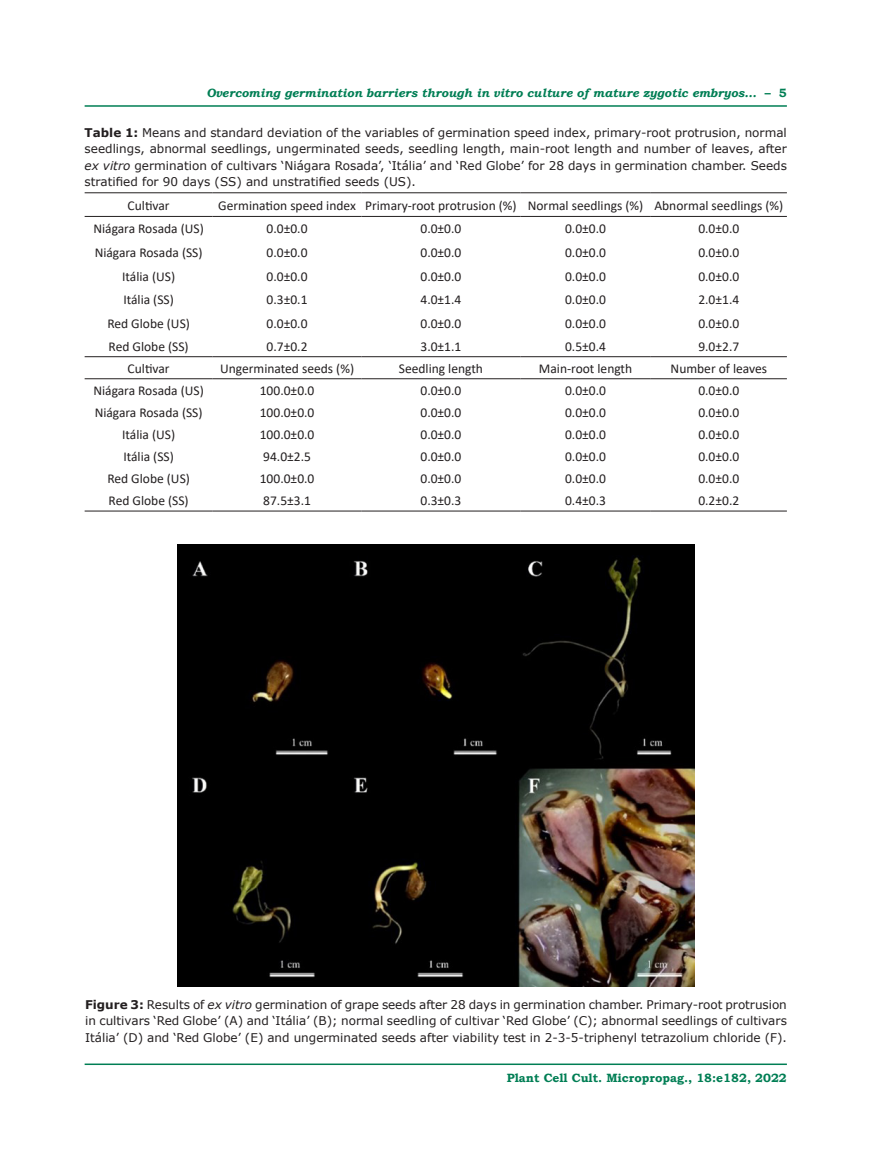
<style>
.page{position:relative;width:872px;height:1149px;background:#fff}
.page>*{position:absolute;margin:0;border:0;box-sizing:border-box;transform-origin:0 0}
.Corpo_tabela{font:13.5px "Calibri";color:#231f20}
.Titulo_tab_fig_e_qua{font:12px/16.5px "Verdana";color:#231f20;text-align:justify}
.t1{font:italic 700 12px "Bookman Old Style";color:#007e54}
.t2{font:700 12px "Bookman Old Style";color:#007e54}
.s1{font-style:normal}
.s2{font-weight:700}
.s3{font-style:italic}
</style>
<div class="page">
<hr style="left:85px;top:1063px;width:702px;height:1px;background:#007e54">
<hr style="left:85px;top:105px;width:702px;height:2px;background:#007e54">
<hr style="left:85px;top:192px;width:128px;height:1px;background:#231f20">
<hr style="left:213px;top:192px;width:148px;height:1px;background:#231f20">
<hr style="left:361px;top:192px;width:159px;height:1px;background:#231f20">
<hr style="left:520px;top:192px;width:131px;height:1px;background:#231f20">
<hr style="left:651px;top:192px;width:136px;height:1px;background:#231f20">
<hr style="left:85px;top:216px;width:128px;height:1px;background:#231f20">
<hr style="left:213px;top:216px;width:148px;height:1px;background:#231f20">
<hr style="left:361px;top:216px;width:159px;height:1px;background:#231f20">
<hr style="left:520px;top:216px;width:131px;height:1px;background:#231f20">
<hr style="left:651px;top:216px;width:136px;height:1px;background:#231f20">
<hr style="left:85px;top:356px;width:128px;height:1px;background:#231f20">
<hr style="left:213px;top:356px;width:148px;height:1px;background:#231f20">
<hr style="left:361px;top:356px;width:159px;height:1px;background:#231f20">
<hr style="left:520px;top:356px;width:131px;height:1px;background:#231f20">
<hr style="left:651px;top:356px;width:136px;height:1px;background:#231f20">
<hr style="left:85px;top:378px;width:128px;height:1px;background:#231f20">
<hr style="left:213px;top:378px;width:148px;height:1px;background:#231f20">
<hr style="left:361px;top:378px;width:159px;height:1px;background:#231f20">
<hr style="left:520px;top:378px;width:131px;height:1px;background:#231f20">
<hr style="left:651px;top:378px;width:136px;height:1px;background:#231f20">
<hr style="left:85px;top:510px;width:128px;height:1px;background:#231f20">
<hr style="left:213px;top:510px;width:148px;height:1px;background:#231f20">
<hr style="left:361px;top:510px;width:159px;height:1px;background:#231f20">
<hr style="left:520px;top:510px;width:131px;height:1px;background:#231f20">
<hr style="left:651px;top:510px;width:136px;height:1px;background:#231f20">
<img style="left:178px;top:544px;width:516px;height:442px">
<p class="t1" style="left:206px;top:84px;width:582px">Overcoming germination barriers through in vitro culture of mature zygotic embryos... <span class="s1">– 5</span></p>
<p class="Titulo_tab_fig_e_qua" style="left:85px;top:124px;width:704px"><span class="s2">Table 1:</span> Means and standard deviation of the variables of germination speed index, primary-root protrusion, normal seedlings, abnormal seedlings, ungerminated seeds, seedling length, main-root length and number of leaves, after <span class="s3">ex vitro</span> germination of cultivars ‘Niágara Rosada’, ‘Itália’ and ‘Red Globe’ for 28 days in germination chamber. Seeds stratified for 90 days (SS) and unstratified seeds (US).</p>
<p class="Corpo_tabela" style="left:128px;top:196px;width:43px">Cultivar</p>
<p class="Corpo_tabela" style="left:218px;top:196px;width:139px">Germination speed index</p>
<p class="Corpo_tabela" style="left:365px;top:196px;width:153px">Primary-root protrusion (%)</p>
<p class="Corpo_tabela" style="left:528px;top:196px;width:117px">Normal seedlings (%)</p>
<p class="Corpo_tabela" style="left:654px;top:196px;width:130px">Abnormal seedlings (%)</p>
<p class="Corpo_tabela" style="left:93px;top:219px;width:112px">Niágara Rosada (US)</p>
<p class="Corpo_tabela" style="left:267px;top:219px;width:42px">0.0±0.0</p>
<p class="Corpo_tabela" style="left:420px;top:219px;width:42px">0.0±0.0</p>
<p class="Corpo_tabela" style="left:565px;top:219px;width:42px">0.0±0.0</p>
<p class="Corpo_tabela" style="left:698px;top:219px;width:42px">0.0±0.0</p>
<p class="Corpo_tabela" style="left:95px;top:243px;width:109px">Niágara Rosada (SS)</p>
<p class="Corpo_tabela" style="left:267px;top:243px;width:42px">0.0±0.0</p>
<p class="Corpo_tabela" style="left:420px;top:243px;width:42px">0.0±0.0</p>
<p class="Corpo_tabela" style="left:565px;top:243px;width:42px">0.0±0.0</p>
<p class="Corpo_tabela" style="left:698px;top:243px;width:42px">0.0±0.0</p>
<p class="Corpo_tabela" style="left:122px;top:267px;width:54px">Itália (US)</p>
<p class="Corpo_tabela" style="left:267px;top:267px;width:42px">0.0±0.0</p>
<p class="Corpo_tabela" style="left:420px;top:267px;width:42px">0.0±0.0</p>
<p class="Corpo_tabela" style="left:565px;top:267px;width:42px">0.0±0.0</p>
<p class="Corpo_tabela" style="left:698px;top:267px;width:42px">0.0±0.0</p>
<p class="Corpo_tabela" style="left:123px;top:290px;width:52px">Itália (SS)</p>
<p class="Corpo_tabela" style="left:267px;top:290px;width:42px">0.3±0.1</p>
<p class="Corpo_tabela" style="left:420px;top:290px;width:42px">4.0±1.4</p>
<p class="Corpo_tabela" style="left:565px;top:290px;width:42px">0.0±0.0</p>
<p class="Corpo_tabela" style="left:698px;top:290px;width:42px">2.0±1.4</p>
<p class="Corpo_tabela" style="left:107px;top:314px;width:84px">Red Globe (US)</p>
<p class="Corpo_tabela" style="left:267px;top:314px;width:42px">0.0±0.0</p>
<p class="Corpo_tabela" style="left:420px;top:314px;width:42px">0.0±0.0</p>
<p class="Corpo_tabela" style="left:565px;top:314px;width:42px">0.0±0.0</p>
<p class="Corpo_tabela" style="left:698px;top:314px;width:42px">0.0±0.0</p>
<p class="Corpo_tabela" style="left:109px;top:337px;width:82px">Red Globe (SS)</p>
<p class="Corpo_tabela" style="left:267px;top:337px;width:42px">0.7±0.2</p>
<p class="Corpo_tabela" style="left:420px;top:337px;width:42px">3.0±1.1</p>
<p class="Corpo_tabela" style="left:565px;top:337px;width:42px">0.5±0.4</p>
<p class="Corpo_tabela" style="left:698px;top:337px;width:42px">9.0±2.7</p>
<p class="Corpo_tabela" style="left:128px;top:359px;width:43px">Cultivar</p>
<p class="Corpo_tabela" style="left:220px;top:359px;width:135px">Ungerminated seeds (%)</p>
<p class="Corpo_tabela" style="left:399px;top:359px;width:86px">Seedling length</p>
<p class="Corpo_tabela" style="left:539px;top:359px;width:95px">Main-root length</p>
<p class="Corpo_tabela" style="left:670px;top:359px;width:98px">Number of leaves</p>
<p class="Corpo_tabela" style="left:93px;top:381px;width:112px">Niágara Rosada (US)</p>
<p class="Corpo_tabela" style="left:260px;top:381px;width:56px">100.0±0.0</p>
<p class="Corpo_tabela" style="left:420px;top:381px;width:42px">0.0±0.0</p>
<p class="Corpo_tabela" style="left:565px;top:381px;width:42px">0.0±0.0</p>
<p class="Corpo_tabela" style="left:698px;top:381px;width:42px">0.0±0.0</p>
<p class="Corpo_tabela" style="left:95px;top:403px;width:109px">Niágara Rosada (SS)</p>
<p class="Corpo_tabela" style="left:260px;top:403px;width:56px">100.0±0.0</p>
<p class="Corpo_tabela" style="left:420px;top:403px;width:42px">0.0±0.0</p>
<p class="Corpo_tabela" style="left:565px;top:403px;width:42px">0.0±0.0</p>
<p class="Corpo_tabela" style="left:698px;top:403px;width:42px">0.0±0.0</p>
<p class="Corpo_tabela" style="left:122px;top:425px;width:54px">Itália (US)</p>
<p class="Corpo_tabela" style="left:260px;top:425px;width:56px">100.0±0.0</p>
<p class="Corpo_tabela" style="left:420px;top:425px;width:42px">0.0±0.0</p>
<p class="Corpo_tabela" style="left:565px;top:425px;width:42px">0.0±0.0</p>
<p class="Corpo_tabela" style="left:698px;top:425px;width:42px">0.0±0.0</p>
<p class="Corpo_tabela" style="left:123px;top:447px;width:52px">Itália (SS)</p>
<p class="Corpo_tabela" style="left:263px;top:447px;width:49px">94.0±2.5</p>
<p class="Corpo_tabela" style="left:420px;top:447px;width:42px">0.0±0.0</p>
<p class="Corpo_tabela" style="left:565px;top:447px;width:42px">0.0±0.0</p>
<p class="Corpo_tabela" style="left:698px;top:447px;width:42px">0.0±0.0</p>
<p class="Corpo_tabela" style="left:107px;top:469px;width:84px">Red Globe (US)</p>
<p class="Corpo_tabela" style="left:260px;top:469px;width:56px">100.0±0.0</p>
<p class="Corpo_tabela" style="left:420px;top:469px;width:42px">0.0±0.0</p>
<p class="Corpo_tabela" style="left:565px;top:469px;width:42px">0.0±0.0</p>
<p class="Corpo_tabela" style="left:698px;top:469px;width:42px">0.0±0.0</p>
<p class="Corpo_tabela" style="left:109px;top:491px;width:82px">Red Globe (SS)</p>
<p class="Corpo_tabela" style="left:263px;top:491px;width:49px">87.5±3.1</p>
<p class="Corpo_tabela" style="left:420px;top:491px;width:42px">0.3±0.3</p>
<p class="Corpo_tabela" style="left:565px;top:491px;width:42px">0.4±0.3</p>
<p class="Corpo_tabela" style="left:698px;top:491px;width:42px">0.2±0.2</p>
<p class="Titulo_tab_fig_e_qua" style="left:85px;top:995px;width:703px"><span class="s2">Figure 3:</span> Results of <span class="s3">ex vitro</span> germination of grape seeds after 28 days in germination chamber. Primary-root protrusion in cultivars ‘Red Globe’ (A) and ‘Itália’ (B); normal seedling of cultivar ‘Red Globe’ (C); abnormal seedlings of cultivars Itália’ (D) and ‘Red Globe’ (E) and ungerminated seeds after viability test in 2-3-5-triphenyl tetrazolium chloride (F).</p>
<p class="t2" style="left:507px;top:1068px;width:281px">Plant Cell Cult. Micropropag., 18:e182, 2022</p>
</div>
